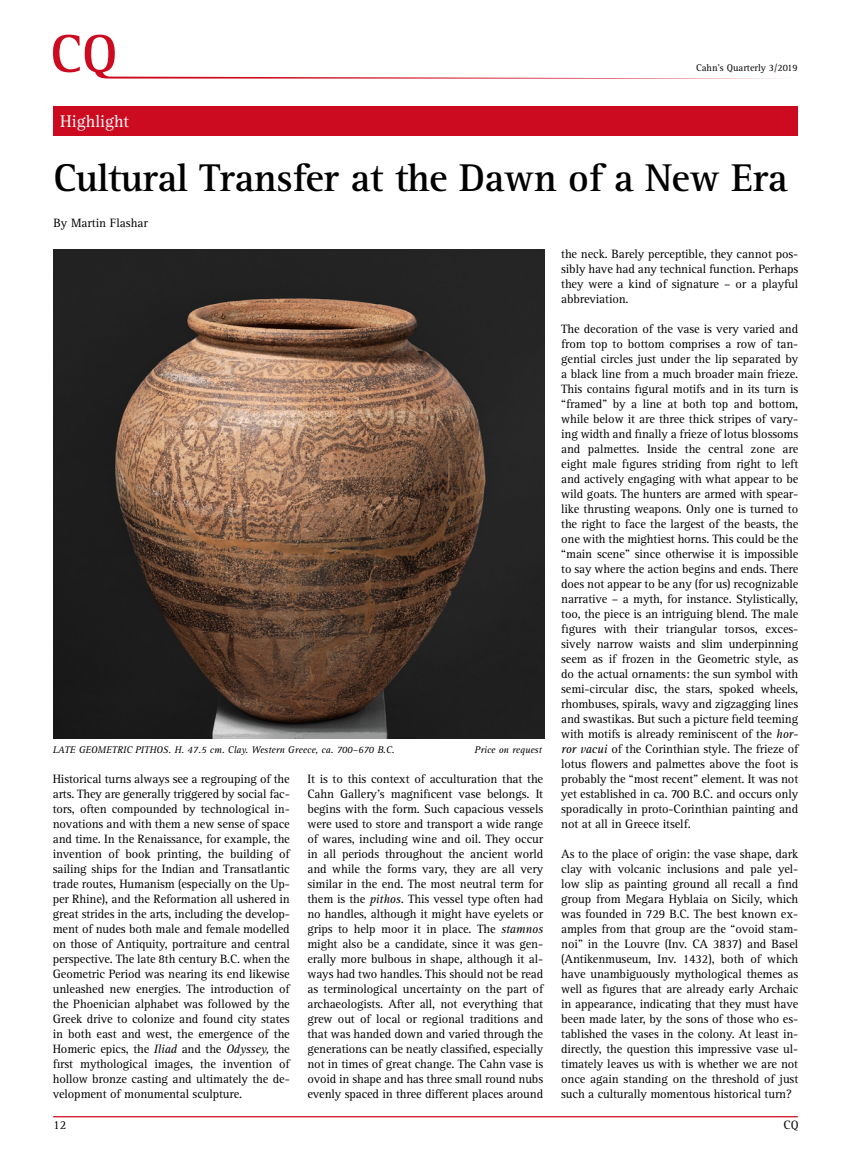
<style>
.page{position:relative;width:851px;height:1170px;background:#fff}
.page>*{position:absolute;margin:0;border:0;box-sizing:border-box;transform-origin:0 0}
.t1{font:700 40px "Rotis Serif Std";letter-spacing:-.015em;color:#000}
.t2{font:17.5px "Rotis Serif Std";color:#fff}
.t3{font:12.5px/15px "Rotis Serif Std";letter-spacing:-.01em;color:#000;text-align:justify}
.t4{font:italic 10px "Rotis Serif Std";color:#000}
.t5{font:10px "Rotis Serif Std";color:#000}
.s1{font-style:italic}
</style>
<div class="page">
<hr style="left:53px;top:1115px;width:744px;height:2px;background:#cd0b20">
<svg style="left:53px;top:35px;width:731px;height:44px"></svg>
<div style="left:53px;top:106px;width:744px;height:30px;background:#cd0b20"></div>
<img style="left:53px;top:249px;width:491px;height:489px">
<h2 class="t2" style="left:60px;top:111px;width:70px">Highlight</h2>
<p class="t5" style="left:696px;top:62px;width:103px">Cahn’s Quarterly 3/2019</p>
<h1 class="t1" style="left:53px;top:154px;width:735px">Cultural Transfer at the Dawn of a New Era</h1>
<p class="t3" style="left:53px;top:216px;width:96px">By Martin Flashar</p>
<p class="t4" style="left:53px;top:744px;width:343px">LATE GEOMETRIC PITHOS. H. 47.5 cm. Clay. Western Greece, ca. 700–670 B.C.</p>
<p class="t4" style="left:474px;top:744px;width:69px">Price on request</p>
<p class="t3" style="left:307px;top:771px;width:237px">It is to this context of acculturation that the Cahn Gallery’s magnificent vase belongs. It begins with the form. Such capacious vessels were used to store and transport a wide range of wares, including wine and oil. They occur in all periods throughout the ancient world and while the forms vary, they are all very similar in the end. The most neutral term for them is the <span class="s1">pithos.</span> This vessel type often had no handles, although it might have eyelets or grips to help moor it in place. The <span class="s1">stamnos </span>might also be a candidate, since it was gen&shy;erally more bulbous in shape, although it al&shy;ways had two handles. This should not be read as terminological uncertainty on the part of archaeologists. After all, not everything that grew out of local or regional traditions and that was handed down and varied through the generations can be neatly classified, especially not in times of great change. The Cahn vase is ovoid in shape and has three small round nubs evenly spaced in three different places around</p>
<p class="t3" style="left:53px;top:771px;width:238px">Historical turns always see a regrouping of the arts. They are generally triggered by social fac&shy;tors, often compounded by technological in&shy;novations and with them a new sense of space and time. In the Renaissance, for example, the invention of book printing, the building of sailing ships for the Indian and Transatlantic trade routes, Humanism (especially on the Up&shy;per Rhine), and the Reformation all ushered in great strides in the arts, including the develop&shy;ment of nudes both male and female modelled on those of Antiquity, portraiture and central perspective. The late 8th century B.C. when the Geometric Period was nearing its end likewise unleashed new energies. The introduction of the Phoenician alphabet was followed by the Greek drive to colonize and found city states in both east and west, the emergence of the Homeric epics, the <span class="s1">Iliad</span> and the <span class="s1">Odyssey,</span> the first mythological images, the invention of hollow bronze casting and ultimately the de&shy;velopment of monumental sculpture.</p>
<p class="t3" style="left:561px;top:246px;width:238px">the neck. Barely perceptible, they cannot pos&shy;sibly have had any technical function. Perhaps they were a kind of signature – or a playful abbreviation.</p>
<p class="t3" style="left:561px;top:321px;width:238px">The decoration of the vase is very varied and from top to bottom comprises a row of tan&shy;gential circles just under the lip separated by a black line from a much broader main frieze.<br>This contains figural motifs and in its turn is “framed” by a line at both top and bottom, while below it are three thick stripes of vary&shy;ing width and finally a frieze of lotus blossoms and palmettes. Inside the central zone are eight male figures striding from right to left and actively engaging with what appear to be wild goats. The hunters are armed with spear&shy;like thrusting weapons. Only one is turned to the right to face the largest of the beasts, the one with the mightiest horns. This could be the “main scene” since otherwise it is impossible to say where the action begins and ends. There does not appear to be any (for us) recognizable narrative – a myth, for instance. Stylistically, too, the piece is an intriguing blend. The male figures with their triangular torsos, exces&shy;sively narrow waists and slim underpinning seem as if frozen in the Geometric style, as do the actual ornaments: the sun symbol with semi-circular disc, the stars, spoked wheels, rhombuses, spirals, wavy and zigzagging lines and swastikas. But such a picture field teeming with motifs is already reminiscent of the <span class="s1">hor&shy;ror vacui</span> of the Corinthian style. The frieze of lotus flowers and palmettes above the foot is probably the “most recent” element. It was not yet established in ca. 700 B.C. and occurs only sporadically in proto-Corinthian painting and not at all in Greece itself.</p>
<p class="t3" style="left:561px;top:846px;width:238px">As to the place of origin: the vase shape, dark clay with volcanic inclusions and pale yel&shy;low slip as painting ground all recall a find group from Megara Hyblaia on Sicily, which was founded in 729 B.C. The best known ex&shy;amples from that group are the “ovoid stam&shy;noi” in the Louvre (Inv. CA 3837) and Basel (Antikenmuseum, Inv. 1432), both of which have unambiguously mythological themes as well as figures that are already early Archaic in appearance, indicating that they must have been made later, by the sons of those who es&shy;tablished the vases in the colony. At least in&shy;directly, the question this impressive vase ul&shy;timately leaves us with is whether we are not once again standing on the threshold of just such a culturally momentous historical turn?</p>
<p class="t3" style="left:53px;top:1117px;width:14px">12</p>
<p class="t3" style="left:783px;top:1117px;width:17px">CQ</p>
</div>
